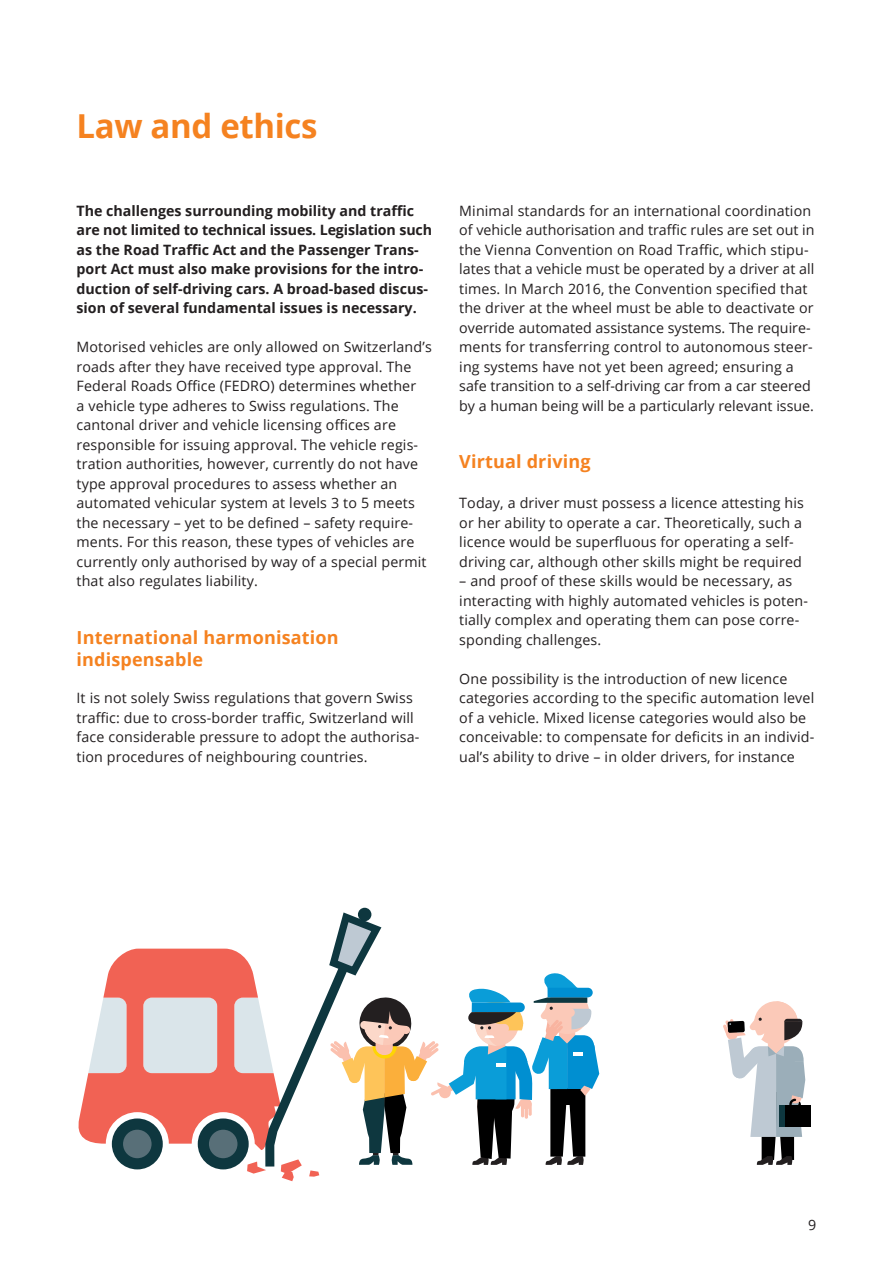
<style>
.page{position:relative;width:893px;height:1263px;background:#fff}
.page>*{position:absolute;margin:0;border:0;box-sizing:border-box;transform-origin:0 0}
.t1{font:700 33px "Open Sans";letter-spacing:-.01em;color:#f58220}
.t2{font:700 18px/22.5px "Open Sans";letter-spacing:.01em;color:#f58220}
.t3{font:14.25px/19.5px "Open Sans";letter-spacing:.01em;color:#231f20}
.t4{font:700 14.25px/19.5px "Open Sans";color:#231f20}
</style>
<div class="page">
<div style="left:780px;top:1105px;width:30px;height:21px;background:#000"></div>
<svg style="left:78px;top:907px;width:521px;height:274px"></svg>
<svg style="left:723px;top:1001px;width:82px;height:164px"></svg>
<h1 class="t1" style="left:77px;top:103px;width:243px">Law and ethics</h1>
<p class="t4" style="left:77px;top:201px;width:357px">The challenges surrounding mobility and traffic are not limited to technical issues. Legislation such as the Road Traffic Act and the Passenger Trans&shy;port Act must also make provisions for the intro&shy;duction of self-driving cars. A broad-based discus&shy;sion of several fundamental issues is necessary.</p>
<p class="t3" style="left:77px;top:337px;width:357px">Motorised vehicles are only allowed on Switzerland’s roads after they have received type approval. The Federal Roads Office (FEDRO) determines whether<br>a vehicle type adheres to Swiss regulations. The cantonal driver and vehicle licensing offices are responsible for issuing approval. The vehicle regis&shy;tration authorities, however, currently do not have type approval procedures to assess whether an automated vehicular system at levels 3 to 5 meets the necessary – yet to be defined – safety require&shy;ments. For this reason, these types of vehicles are currently only authorised by way of a special permit that also regulates liability.</p>
<p class="t2" style="left:77px;top:626px;width:264px">International harmonisation indispensable</p>
<p class="t3" style="left:77px;top:688px;width:345px">It is not solely Swiss regulations that govern Swiss traffic: due to cross-border traffic, Switzerland will face considerable pressure to adopt the authorisa&shy;tion procedures of neighbouring countries.</p>
<p class="t3" style="left:459px;top:201px;width:357px">Minimal standards for an international coordination of vehicle authorisation and traffic rules are set out in the Vienna Convention on Road Traffic, which stipu&shy;lates that a vehicle must be operated by a driver at all times. In March 2016, the Convention specified that the driver at the wheel must be able to deactivate or override automated assistance systems. The require&shy;ments for transferring control to autonomous steer&shy;ing systems have not yet been agreed; ensuring a safe transition to a self-driving car from a car steered by a human being will be a particularly relevant issue.</p>
<p class="t2" style="left:459px;top:450px;width:133px">Virtual driving</p>
<p class="t3" style="left:459px;top:493px;width:346px">Today, a driver must possess a licence attesting his or her ability to operate a car. Theoretically, such a licence would be superfluous for operating a self&shy;driving car, although other skills might be required</p>
<p class="t3" style="left:459px;top:571px;width:350px">– and proof of these skills would be necessary, as interacting with highly automated vehicles is poten&shy;tially complex and operating them can pose corre&shy;sponding challenges.</p>
<p class="t3" style="left:459px;top:669px;width:357px">One possibility is the introduction of new licence categories according to the specific automation level of a vehicle. Mixed license categories would also be conceivable: to compensate for deficits in an individ&shy;ual’s ability to drive – in older drivers, for instance</p>
<p class="t3" style="left:808px;top:1215px;width:10px">9</p>
</div>
